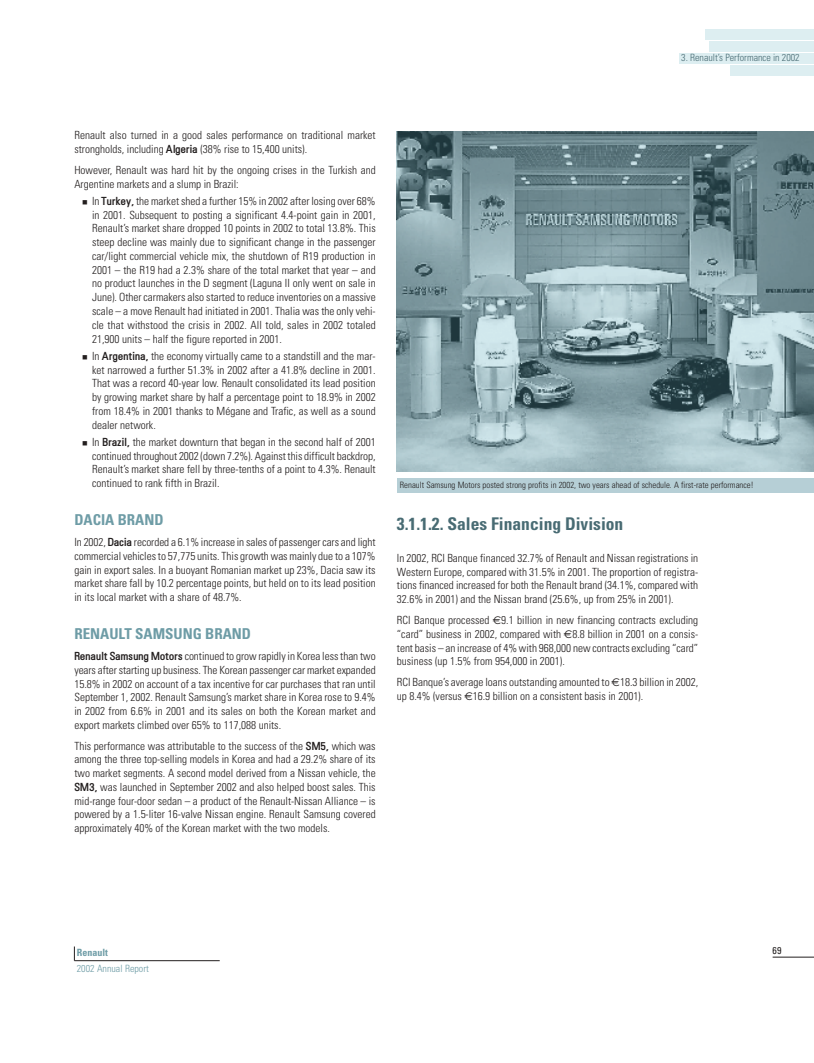
<style>
.page{position:relative;width:814px;height:1063px;background:#fff}
.page>*{position:absolute;margin:0;border:0;box-sizing:border-box;transform-origin:0 0}
.t1{font:700 condensed 17.5px "Univers";color:#486b73}
.t2{font:700 condensed 15px "Univers";color:#6e9ca6}
.t3{font:300 condensed 11.25px/13.8px "Univers";color:#231f1f;text-align:justify}
.t4{font:300 condensed 10px "Univers";color:#486b73}
.t5{font:300 condensed 10px "Univers";color:#6e9ca6}
.t6{font:700 condensed 10px "Univers";color:#6e9ca6}
.t7{font:condensed 10px "Univers";color:#231f1f}
.t8{font:300 condensed 8.75px "Univers";color:#231f1f}
.s1{font-family:"Univers Condensed Inter";font-weight:400;font-stretch:normal}
.s2{font-family:"Euro Sans";font-weight:400;font-stretch:normal}
</style>
<div class="page">
<hr style="left:772px;top:956px;width:42px;height:1px;background:#231f1f">
<hr style="left:74px;top:960px;width:146px;height:1px;background:#231f1f">
<svg style="left:74px;top:946px;width:1px;height:14px"></svg>
<div style="left:705px;top:29px;width:109px;height:10px;background:#ddeef1"></div>
<div style="left:709px;top:41px;width:105px;height:10px;background:#ddeef1"></div>
<div style="left:678px;top:53px;width:136px;height:10px;background:#ddeef1"></div>
<div style="left:730px;top:65px;width:84px;height:10px;background:#ddeef1"></div>
<img style="left:397px;top:131px;width:417px;height:340px">
<div style="left:397px;top:478px;width:417px;height:15px;background:#b6cfd6"></div>
<p class="t4" style="left:681px;top:54px;width:120px">3. Renault’s Performance in 2002</p>
<p class="t3" style="left:74px;top:130px;width:303px">Renault also turned in a good sales performance on traditional market strongholds, including <span class="s1">Algeria</span> (38% rise to 15,400 units).</p>
<p class="t3" style="left:74px;top:164px;width:303px">However, Renault was hard hit by the ongoing crises in the Turkish and<br>Argentine markets and a slump in Brazil:</p>
<p class="t3" style="left:92px;top:195px;width:285px">In <span class="s1">Turkey,</span> the market shed a further 15% in 2002 after losing over 68% in 2001. Subsequent to posting a significant 4.4-point gain in 2001, Renault’s market share dropped 10 points in 2002 to total 13.8%. This steep decline was mainly due to significant change in the passenger car/light commercial vehicle mix, the shutdown of R19 production in 2001 – the R19 had a 2.3% share of the total market that year – and no product launches in the D segment (Laguna II only went on sale in June). Other carmakers also started to reduce inventories on a massive scale – a move Renault had initiated in 2001. Thalia was the only vehi&shy;cle that withstood the crisis in 2002. All told, sales in 2002 totaled 21,900 units – half the figure reported in 2001.</p>
<p class="t3" style="left:92px;top:350px;width:285px">In <span class="s1">Argentina,</span> the economy virtually came to a standstill and the mar&shy;ket narrowed a further 51.3% in 2002 after a 41.8% decline in 2001.<br>That was a record 40-year low. Renault consolidated its lead position by growing market share by half a percentage point to 18.9% in 2002 from 18.4% in 2001 thanks to Mégane and Trafic, as well as a sound dealer network.</p>
<p class="t3" style="left:92px;top:436px;width:285px">In <span class="s1">Brazil,</span> the market downturn that began in the second half of 2001 continued throughout 2002 (down 7.2%). Against this difficult backdrop, Renault’s market share fell by three-tenths of a point to 4.3%. Renault continued to rank fifth in Brazil.</p>
<h2 class="t2" style="left:74px;top:514px;width:91px">DACIA BRAND</h2>
<p class="t3" style="left:74px;top:536px;width:303px">In 2002, <span class="s1">Dacia</span> recorded a 6.1% increase in sales of passenger cars and light commercial vehicles to 57,775 units. This growth was mainly due to a 107% gain in export sales. In a buoyant Romanian market up 23%, Dacia saw its market share fall by 10.2 percentage points, but held on to its lead position in its local market with a share of 48.7%.</p>
<h2 class="t2" style="left:74px;top:628px;width:178px">RENAULT SAMSUNG BRAND</h2>
<p class="t3" style="left:74px;top:650px;width:303px"><span class="s1">Renault Samsung Motors</span> continued to grow rapidly in Korea less than two years after starting up business. The Korean passenger car market expanded 15.8% in 2002 on account of a tax incentive for car purchases that ran until September 1, 2002. Renault Samsung’s market share in Korea rose to 9.4% in 2002 from 6.6% in 2001 and its sales on both the Korean market and export markets climbed over 65% to 117,088 units.</p>
<p class="t3" style="left:74px;top:740px;width:303px">This performance was attributable to the success of the <span class="s1">SM5,</span> which was among the three top-selling models in Korea and had a 29.2% share of its two market segments. A second model derived from a Nissan vehicle, the <span class="s1">SM3,</span> was launched in September 2002 and also helped boost sales. This mid-range four-door sedan – a product of the Renault-Nissan Alliance – is powered by a 1.5-liter 16-valve Nissan engine. Renault Samsung covered approximately 40% of the Korean market with the two models.</p>
<p class="t8" style="left:400px;top:481px;width:355px">Renault Samsung Motors posted strong profits in 2002, two years ahead of schedule. A first-rate performance!</p>
<h1 class="t1" style="left:397px;top:518px;width:228px">3.1.1.2. Sales Financing Division</h1>
<p class="t3" style="left:397px;top:552px;width:303px">In 2002, RCI Banque financed 32.7% of Renault and Nissan registrations in Western Europe, compared with 31.5% in 2001. The proportion of registra&shy;tions financed increased for both the Renault brand (34.1%, compared with 32.6% in 2001) and the Nissan brand (25.6%, up from 25% in 2001).</p>
<p class="t3" style="left:397px;top:614px;width:303px">RCI Banque processed <span class="s2">€</span>9.1 billion in new financing contracts excluding “card” business in 2002, compared with <span class="s2">€</span>8.8 billion in 2001 on a consis&shy;tent basis – an increase of 4% with 968,000 new contracts excluding “card” business (up 1.5% from 954,000 in 2001).</p>
<p class="t3" style="left:397px;top:676px;width:303px">RCI Banque’s average loans outstanding amounted to <span class="s2">€</span>18.3 billion in 2002, up 8.4% (versus <span class="s2">€</span>16.9 billion on a consistent basis in 2001).</p>
<p class="t6" style="left:77px;top:949px;width:33px">Renault</p>
<p class="t7" style="left:772px;top:946px;width:10px">69</p>
<p class="t5" style="left:77px;top:965px;width:74px">2002 Annual Report</p>
</div>
